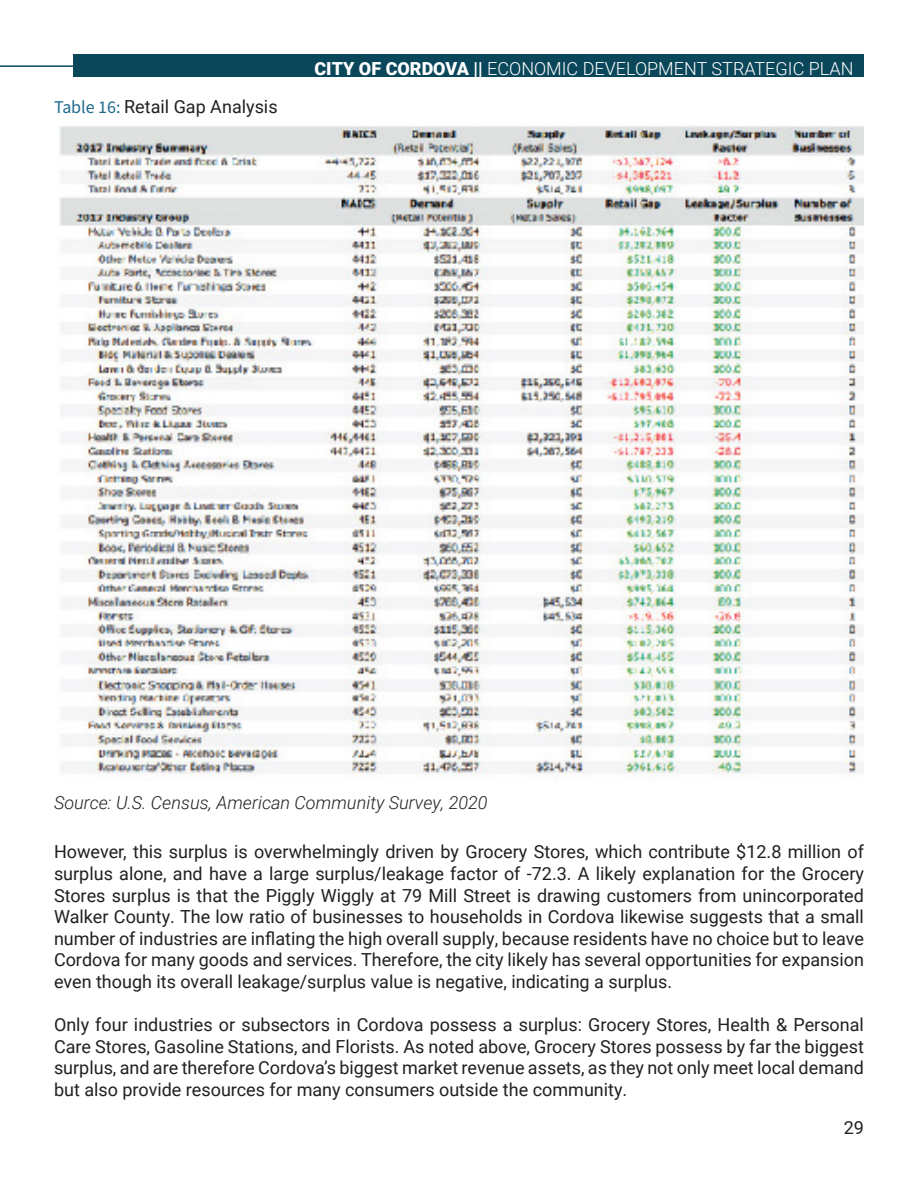
<style>
.page{position:relative;width:918px;height:1188px;background:#fff}
.page>*{position:absolute;margin:0;border:0;box-sizing:border-box;transform-origin:0 0}
.Text{font:18px/21.6px "Roboto";color:#231f20;text-align:justify}
.t1{font:300 18px "Roboto";color:#fff}
.Source{font:italic 300 18px "Roboto";color:#231f20}
.s1{font-family:"Source Sans Variable";color:#1e688c}
.s2{font-weight:900}
</style>
<div class="page">
<hr style="left:0;top:65px;width:864px;height:2px;background:#0b475a">
<div style="left:73px;top:54px;width:791px;height:23px;background:#0b475a"></div>
<img style="left:59px;top:125px;width:805px;height:656px">
<p class="Text" style="left:54px;top:95px;width:225px"><span class="s1">Table 16:</span> Retail Gap Analysis</p>
<p class="t1" style="left:314px;top:56px;width:541px"><span class="s2">CITY OF CORDOVA ||</span> ECONOMIC DEVELOPMENT STRATEGIC PLAN</p>
<p class="Source" style="left:54px;top:790px;width:435px">Source: U.S. Census, American Community Survey, 2020</p>
<p class="Text" style="left:54px;top:841px;width:812px">However, this surplus is overwhelmingly driven by Grocery Stores, which contribute $12.8 million of surplus alone, and have a large surplus/leakage factor of -72.3. A likely explanation for the Grocery Stores surplus is that the Piggly Wiggly at 79 Mill Street is drawing customers from unincorporated Walker County. The low ratio of businesses to households in Cordova likewise suggests that a small number of industries are inflating the high overall supply, because residents have no choice but to leave Cordova for many goods and services. Therefore, the city likely has several opportunities for expansion even though its overall leakage/surplus value is negative, indicating a surplus.</p>
<p class="Text" style="left:54px;top:1013px;width:812px">Only four industries or subsectors in Cordova possess a surplus: Grocery Stores, Health &amp; Personal Care Stores, Gasoline Stations, and Florists. As noted above, Grocery Stores possess by far the biggest surplus, and are therefore Cordova’s biggest market revenue assets, as they not only meet local demand but also provide resources for many consumers outside the community.</p>
<p class="Text" style="left:844px;top:1116px;width:22px">29</p>
</div>
